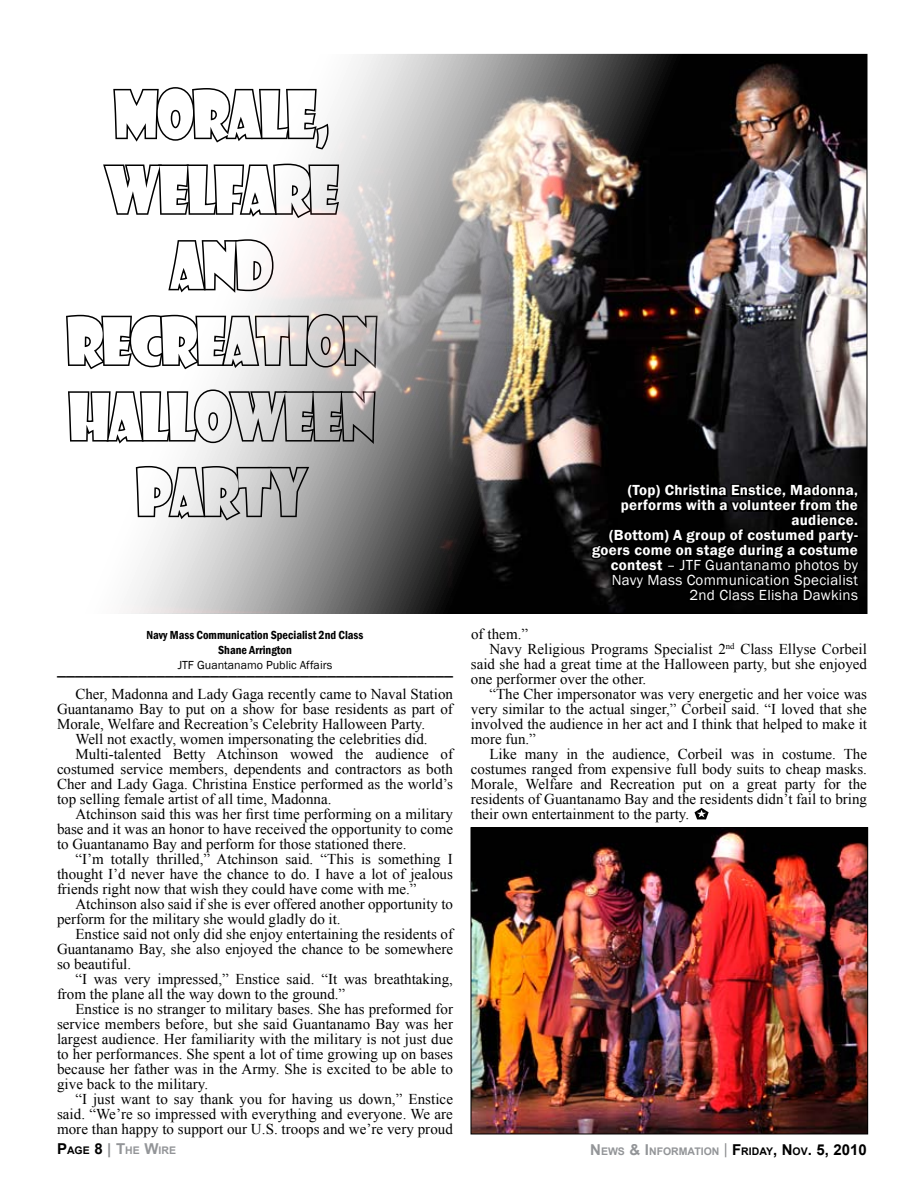
<style>
.page{position:relative;width:918px;height:1188px;background:#fff}
.page>*{position:absolute;margin:0;border:0;box-sizing:border-box;transform-origin:0 0}
.t1{font:63px/75.6px "Showcard Gothic";letter-spacing:-.025em;color:#fff;text-align:center;scale:.85 1}
.t2{font:18px "Franklin Gothic";color:#000}
.t3{font:15px "Times New Roman";color:#000}
.t4{font:600 15px/15px "Franklin Gothic";letter-spacing:.02em;color:#fff;text-align:right}
.t5{font:600 condensed 12px/15px "Franklin Gothic";color:#000;text-align:center}
.t6{font:12px "Franklin Gothic";color:#000}
.t7{font:700 10.5px "Arial";color:#939598}
.s1{font-weight:400}
.s2{font-size:15px;color:#000}
.s3{color:#000}
.s4{font-size:15px;color:#8f9194}
.s5{font-size:15px}
.s6{font-size:15px;color:#fff}
.s7{font-weight:400;font-size:15px;color:#8a8c8e}
</style>
<div class="page">
<img style="left:66px;top:56px;width:799px;height:556px">
<img style="left:473px;top:829px;width:393px;height:303px">
<div style="left:471px;top:827px;width:397px;height:307px;border:1px solid #000"></div>
<svg style="left:694px;top:808px;width:15px;height:11px"></svg>
<svg style="left:589px;top:467px;width:273px;height:142px"></svg>
<h1 class="t1" style="left:67px;top:74px;width:367px">MORALE,<br>WELFARE<br>AND<br>RECREATION<br>HALLOWEEN<br>PARTY</h1>
<p class="t5" style="left:147px;top:627px;width:218px">Navy Mass Communication Specialist 2nd Class<br>Shane Arrington</p>
<p class="t6" style="left:178px;top:658px;width:156px">JTF Guantanamo Public Affairs</p>
<p class="t2" style="left:57px;top:658px;width:397px">____________________________________________</p>
<p class="t3" style="left:75px;top:684px;width:379px">Cher, Madonna and Lady Gaga recently came to Naval Station</p>
<p class="t3" style="left:57px;top:699px;width:397px">Guantanamo Bay to put on a show for base residents as part of</p>
<p class="t3" style="left:57px;top:714px;width:370px">Morale, Welfare and Recreation’s Celebrity Halloween Party.</p>
<p class="t3" style="left:75px;top:729px;width:354px">Well not exactly, women impersonating the celebrities did.</p>
<p class="t3" style="left:75px;top:744px;width:379px">Multi-talented Betty Atchinson wowed the audience of</p>
<p class="t3" style="left:57px;top:759px;width:397px">costumed service members, dependents and contractors as both</p>
<p class="t3" style="left:57px;top:774px;width:397px">Cher and Lady Gaga. Christina Enstice performed as the world’s</p>
<p class="t3" style="left:57px;top:789px;width:276px">top selling female artist of all time, Madonna.</p>
<p class="t3" style="left:75px;top:804px;width:379px">Atchinson said this was her first time performing on a military</p>
<p class="t3" style="left:57px;top:819px;width:398px">base and it was an honor to have received the opportunity to come</p>
<p class="t3" style="left:57px;top:834px;width:351px">to Guantanamo Bay and perform for those stationed there.</p>
<p class="t3" style="left:75px;top:849px;width:379px">“I’m totally thrilled,” Atchinson said. “This is something I</p>
<p class="t3" style="left:57px;top:864px;width:397px">thought I’d never have the chance to do. I have a lot of jealous</p>
<p class="t3" style="left:57px;top:879px;width:361px">friends right now that wish they could have come with me.”</p>
<p class="t3" style="left:75px;top:894px;width:379px">Atchinson also said if she is ever offered another opportunity to</p>
<p class="t3" style="left:57px;top:909px;width:285px">perform for the military she would gladly do it.</p>
<p class="t3" style="left:75px;top:924px;width:379px">Enstice said not only did she enjoy entertaining the residents of</p>
<p class="t3" style="left:57px;top:939px;width:398px">Guantanamo Bay, she also enjoyed the chance to be somewhere</p>
<p class="t3" style="left:57px;top:954px;width:76px">so beautiful.</p>
<p class="t3" style="left:75px;top:969px;width:379px">“I was very impressed,” Enstice said. “It was breathtaking,</p>
<p class="t3" style="left:57px;top:984px;width:290px">from the plane all the way down to the ground.”</p>
<p class="t3" style="left:75px;top:999px;width:379px">Enstice is no stranger to military bases. She has preformed for</p>
<p class="t3" style="left:57px;top:1014px;width:398px">service members before, but she said Guantanamo Bay was her</p>
<p class="t3" style="left:57px;top:1029px;width:398px">largest audience. Her familiarity with the military is not just due</p>
<p class="t3" style="left:57px;top:1044px;width:398px">to her performances. She spent a lot of time growing up on bases</p>
<p class="t3" style="left:57px;top:1059px;width:397px">because her father was in the Army. She is excited to be able to</p>
<p class="t3" style="left:57px;top:1074px;width:153px">give back to the military.</p>
<p class="t3" style="left:75px;top:1089px;width:379px">“I just want to say thank you for having us down,” Enstice</p>
<p class="t3" style="left:57px;top:1104px;width:397px">said. “We’re so impressed with everything and everyone. We are</p>
<p class="t3" style="left:57px;top:1119px;width:398px">more than happy to support our U.S. troops and we’re very proud</p>
<p class="t4" style="left:592px;top:483px;width:267px">(Top) Christina Enstice, Madonna, performs with a volunteer from the audience.<br>(Bottom) A group of costumed party&shy;goers come on stage during a costume contest <span class="s1">– JTF Guantanamo photos by<br>Navy Mass Communication Specialist<br>2nd Class Elisha Dawkins</span></p>
<p class="t3" style="left:471px;top:624px;width:59px">of them.”</p>
<p class="t3" style="left:489px;top:639px;width:379px">Navy Religious Programs Specialist 2<sup>nd</sup> Class Ellyse Corbeil</p>
<p class="t3" style="left:471px;top:654px;width:398px">said she had a great time at the Halloween party, but she enjoyed</p>
<p class="t3" style="left:471px;top:669px;width:177px">one performer over the other.</p>
<p class="t3" style="left:489px;top:684px;width:379px">“The Cher impersonator was very energetic and her voice was</p>
<p class="t3" style="left:471px;top:699px;width:397px">very similar to the actual singer,” Corbeil said. “I loved that she</p>
<p class="t3" style="left:471px;top:714px;width:398px">involved the audience in her act and I think that helped to make it</p>
<p class="t3" style="left:471px;top:729px;width:66px">more fun.”</p>
<p class="t3" style="left:489px;top:744px;width:379px">Like many in the audience, Corbeil was in costume. The</p>
<p class="t3" style="left:471px;top:759px;width:398px">costumes ranged from expensive full body suits to cheap masks.</p>
<p class="t3" style="left:471px;top:774px;width:397px">Morale, Welfare and Recreation put on a great party for the</p>
<p class="t3" style="left:471px;top:789px;width:398px">residents of Guantanamo Bay and the residents didn’t fail to bring</p>
<p class="t3" style="left:471px;top:804px;width:220px">their own entertainment to the party.</p>
<p class="t7" style="left:57px;top:1144px;width:121px"><span class="s2">P</span><span class="s3">AGE</span> <span class="s2">8</span> <span class="s4">|</span> <span class="s5">T</span>HE <span class="s5">W</span>IRE</p>
<p class="t7" style="left:590px;top:1144px;width:278px"><span class="s5">N</span> EWS <span class="s5">&amp; I</span> NFORMATION<span class="s6">|</span><span class="s7">|</span> <span class="s2">F</span><span class="s3">RIDAY</span><span class="s2">, N</span> <span class="s3">OV</span><span class="s2">. 5, 2010</span></p>
</div>
